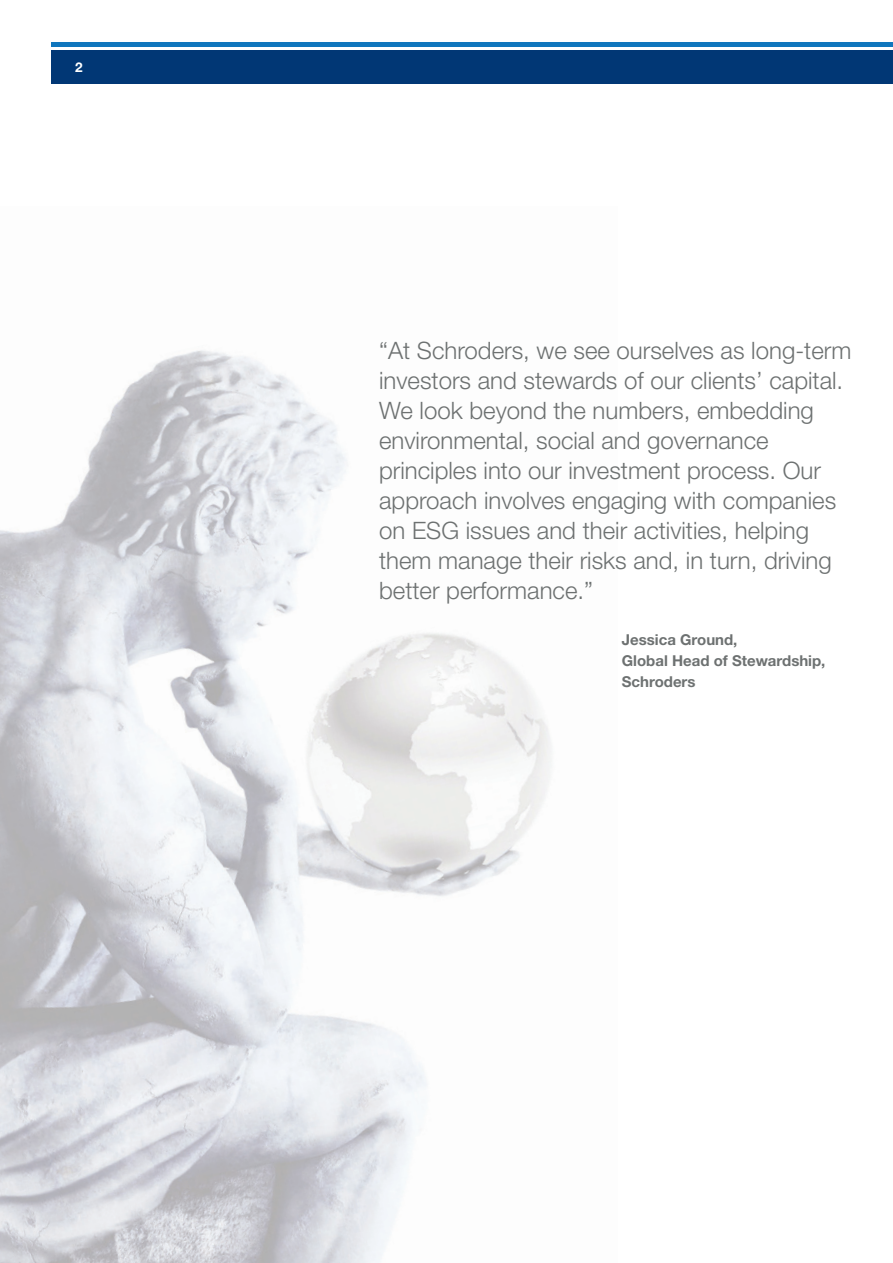
<style>
.page{position:relative;width:893px;height:1263px;background:#fff}
.page>*{position:absolute;margin:0;border:0;box-sizing:border-box;transform-origin:0 0}
.Introduction_Text{font:300 24px/30px "Helvetica Neue";color:#6d7171}
.Introduction_Text-2{font:700 15px/21px "Helvetica Neue";color:#6d7171}
.t1{font:700 13.5px "Helvetica Neue";color:#fff}
</style>
<div class="page">
<div style="left:51px;top:51px;width:842px;height:33px;background:#013775"></div>
<hr style="left:51px;top:43px;width:842px;height:4px;background:#1076bd">
<img style="left:0;top:350px;width:551px;height:913px">
<p class="t1" style="left:75px;top:58px;width:9px">2</p>
<p class="Introduction_Text" style="left:379px;top:335px;width:474px">“At Schroders, we see ourselves as long-term investors and stewards of our clients’ capital.<br>We look beyond the numbers, embedding environmental, social and governance principles into our investment process. Our approach involves engaging with companies on ESG issues and their activities, helping them manage their risks and, in turn, driving better performance.”</p>
<p class="Introduction_Text-2" style="left:622px;top:629px;width:205px">Jessica Ground,<br>Global Head of Stewardship,<br>Schroders</p>
</div>
